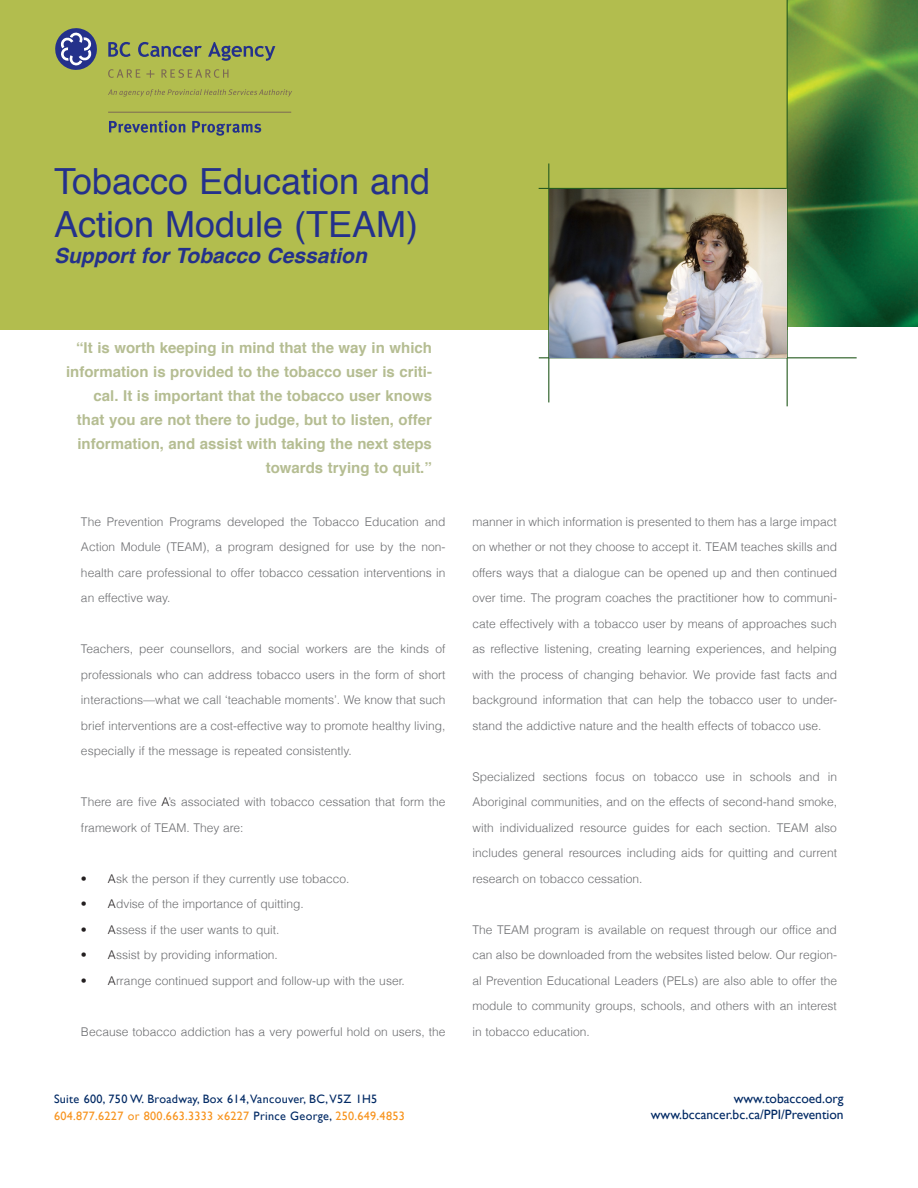
<style>
.page{position:relative;width:918px;height:1188px;background:#fff}
.page>*{position:absolute;margin:0;border:0;box-sizing:border-box;transform-origin:0 0}
.quotes{font:36px/43.3px "Helvetica";color:#24318b}
.quotes-2{font:italic 700 21px "Helvetica";color:#24318b}
.body{font:700 15px/24px "Helvetica";color:#b5bd92;text-align:right}
.t1{font:13.5px "Gill Sans";color:#002964}
.t2{font:12.15px/16.2px "Gill Sans";letter-spacing:.025em;color:#002964}
.body-2{font:300 12px/25.5px "Helvetica";color:#6c6d70;text-align:justify}
.s1{color:#231f20}
.s2{color:#f7931d}
</style>
<div class="page">
<div style="left:0;top:0;width:788px;height:330px;background:#b2bd4e"></div>
<img style="left:788px;top:0;width:130px;height:327px">
<hr style="left:787px;top:0;width:1px;height:406px;background:#265b20">
<hr style="left:548px;top:163px;width:1px;height:239px;background:#265b20">
<hr style="left:539px;top:357px;width:318px;height:1px;background:#265b20">
<hr style="left:539px;top:188px;width:248px;height:1px;background:#265b20">
<img style="left:549px;top:189px;width:238px;height:169px">
<svg style="left:55px;top:28px;width:42px;height:42px"></svg>
<svg style="left:108px;top:42px;width:23px;height:15px"></svg>
<svg style="left:138px;top:42px;width:64px;height:15px"></svg>
<svg style="left:208px;top:42px;width:67px;height:19px"></svg>
<svg style="left:108px;top:69px;width:32px;height:9px"></svg>
<svg style="left:161px;top:69px;width:67px;height:9px"></svg>
<svg style="left:108px;top:89px;width:184px;height:8px"></svg>
<svg style="left:109px;top:120px;width:76px;height:13px"></svg>
<svg style="left:192px;top:121px;width:69px;height:15px"></svg>
<hr style="left:108px;top:112px;width:183px;height:1px;background:#7c6954">
<svg style="left:146px;top:70px;width:8px;height:8px"></svg>
<p class="quotes" style="left:54px;top:161px;width:378px">Tobacco Education and<br>Action Module (TEAM)</p>
<p class="quotes-2" style="left:54px;top:238px;width:314px">Support for Tobacco Cessation</p>
<p class="body" style="left:66px;top:336px;width:367px">“It is worth keeping in mind that the way in which information is provided to the tobacco user is criti&shy;cal. It is important that the tobacco user knows that you are not there to judge, but to listen, offer information, and assist with taking the next steps towards trying to quit.”</p>
<p class="body-2" style="left:81px;top:508px;width:366px">The Prevention Programs developed the Tobacco Education and Action Module (TEAM), a program designed for use by the non&shy;health care professional to offer tobacco cessation interventions in an effective way.</p>
<p class="body-2" style="left:81px;top:636px;width:366px">Teachers, peer counsellors, and social workers are the kinds of professionals who can address tobacco users in the form of short interactions—what we call ‘teachable moments’. We know that such brief interventions are a cost-effective way to promote healthy living, especially if the message is repeated consistently.</p>
<p class="body-2" style="left:81px;top:789px;width:366px">There are five <span class="s1">A</span>’s associated with tobacco cessation that form the framework of TEAM. They are:</p>
<p class="body-2" style="left:81px;top:865px;width:270px"><span class="s1">• A</span>sk the person if they currently use tobacco.</p>
<p class="body-2" style="left:81px;top:891px;width:224px"><span class="s1">• A</span>dvise of the importance of quitting.</p>
<p class="body-2" style="left:81px;top:916px;width:200px"><span class="s1">• A</span>ssess if the user wants to quit.</p>
<p class="body-2" style="left:81px;top:942px;width:198px"><span class="s1">• A</span>ssist by providing information.</p>
<p class="body-2" style="left:81px;top:967px;width:325px"><span class="s1">• A</span>rrange continued support and follow-up with the user.</p>
<p class="body-2" style="left:81px;top:1018px;width:366px">Because tobacco addiction has a very powerful hold on users, the</p>
<p class="body-2" style="left:472px;top:508px;width:366px">manner in which information is presented to them has a large impact on whether or not they choose to accept it. TEAM teaches skills and offers ways that a dialogue can be opened up and then continued over time. The program coaches the practitioner how to communi&shy;cate effectively with a tobacco user by means of approaches such as reflective listening, creating learning experiences, and helping with the process of changing behavior. We provide fast facts and background information that can help the tobacco user to under&shy;stand the addictive nature and the health effects of tobacco use.</p>
<p class="body-2" style="left:472px;top:763px;width:366px">Specialized sections focus on tobacco use in schools and in Aboriginal communities, and on the effects of second-hand smoke, with individualized resource guides for each section. TEAM also includes general resources including aids for quitting and current research on tobacco cessation.</p>
<p class="body-2" style="left:472px;top:916px;width:366px">The TEAM program is available on request through our office and can also be downloaded from the websites listed below. Our region&shy;al Prevention Educational Leaders (PELs) are also able to offer the module to community groups, schools, and others with an interest in tobacco education.</p>
<p class="t2" style="left:54px;top:1091px;width:352px">Suite 600, 750 W. Broadway, Box 614, Vancouver, BC, V5Z 1H5<br><span class="s2">604.877.6227 or 800.663.3333 x6227</span> Prince George, <span class="s2">250.649.4853</span></p>
<p class="t1" style="left:734px;top:1090px;width:111px">www.tobaccoed.org</p>
<p class="t1" style="left:651px;top:1107px;width:194px">www.bccancer.bc.ca/PPI/Prevention</p>
</div>
